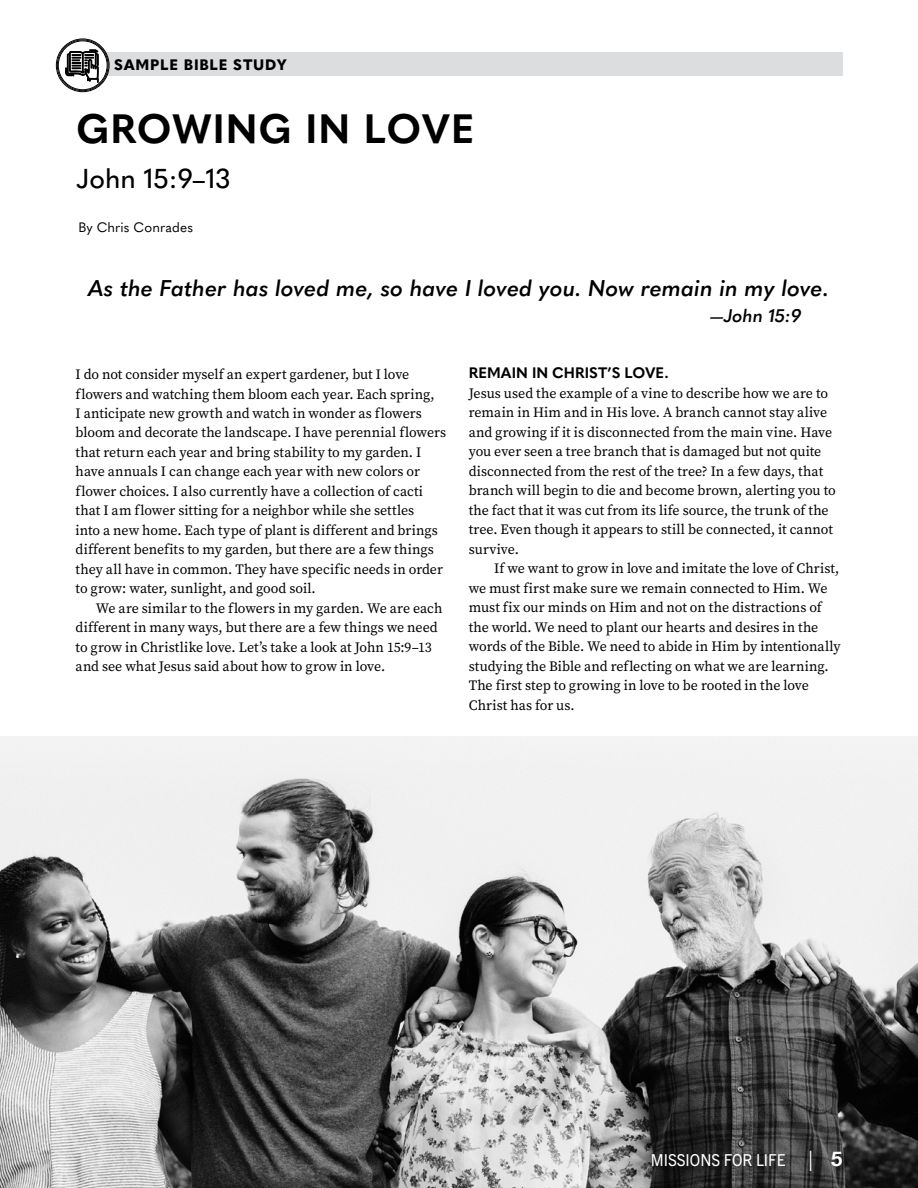
<style>
.page{position:relative;width:918px;height:1188px;background:#fff}
.page>*{position:absolute;margin:0;border:0;box-sizing:border-box;transform-origin:0 0}
.t1{font:700 40.5px "Quasimoda";letter-spacing:.025em;color:#000}
.t2{font:500 27px "Quasimoda";color:#000}
.t3{font:italic 600 22.5px "Quasimoda";color:#000}
.t4{font:italic 600 18px "Quasimoda";color:#000}
.t5{font:16.5px "Trade Gothic Next LT Pro";color:#fff;scale:.93 1}
.t6{font:700 15px "Quasimoda";letter-spacing:.005em;color:#000}
.t7{font:800 15px "Quasimoda";letter-spacing:.05em;color:#000}
.t8{font:14.25px/19.5px "Source Serif Pro";letter-spacing:-.005em;color:#000}
.t9{font:13.5px "Quasimoda";letter-spacing:.005em;color:#000}
.s1{font-family:"Minion Pro";font-size:20.25px}
.s2{font-family:"Helvetica Neue";font-weight:700;font-size:20.25px}
</style>
<div class="page">
<div style="left:76px;top:52px;width:766px;height:24px;background:#dcddde"></div>
<svg style="left:58px;top:41px;width:49px;height:49px"></svg>
<div style="left:56px;top:39px;width:53px;height:53px;border:1px solid #000;border-radius:50%"></div>
<div style="left:57px;top:40px;width:51px;height:51px;border:1px solid #000;border-radius:50%"></div>
<div style="left:58px;top:41px;width:49px;height:49px;border:1px solid #000;border-radius:50%"></div>
<svg style="left:66px;top:50px;width:32px;height:33px"></svg>
<img style="left:0;top:736px;width:918px;height:452px">
<div style="left:653px;top:1151px;width:198px;height:29px;background:#000;opacity:.75"></div>
<p class="t7" style="left:114px;top:53px;width:174px">SAMPLE BIBLE STUDY</p>
<h1 class="t1" style="left:76px;top:98px;width:400px">GROWING IN LOVE</h1>
<h2 class="t2" style="left:76px;top:158px;width:156px">John 15:9–13</h2>
<p class="t9" style="left:78px;top:217px;width:116px">By Chris Conrades</p>
<h3 class="t3" style="left:88px;top:270px;width:743px">As the Father has loved me, so have I loved you. Now remain in my love.</h3>
<p class="t4" style="left:711px;top:301px;width:92px">—John 15:9</p>
<p class="t8" style="left:76px;top:365px;width:372px">I do not consider myself an expert gardener, but I love flowers and watching them bloom each year. Each spring,<br>I anticipate new growth and watch in wonder as flowers bloom and decorate the landscape. I have perennial flowers that return each year and bring stability to my garden. I have annuals I can change each year with new colors or flower choices. I also currently have a collection of cacti that I am flower sitting for a neighbor while she settles<br>into a new home. Each type of plant is different and brings different benefits to my garden, but there are a few things they all have in common. They have specific needs in order to grow: water, sunlight, and good soil.</p>
<p class="t8" style="left:76px;top:598px;width:368px;text-indent:20px">We are similar to the flowers in my garden. We are each different in many ways, but there are a few things we need to grow in Christlike love. Let’s take a look at John 15:9–13 and see what Jesus said about how to grow in love.</p>
<p class="t6" style="left:469px;top:362px;width:202px">REMAIN IN CHRIST’S LOVE.</p>
<p class="t8" style="left:469px;top:383px;width:369px">Jesus used the example of a vine to describe how we are to remain in Him and in His love. A branch cannot stay alive and growing if it is disconnected from the main vine. Have you ever seen a tree branch that is damaged but not quite disconnected from the rest of the tree? In a few days, that branch will begin to die and become brown, alerting you to the fact that it was cut from its life source, the trunk of the tree. Even though it appears to still be connected, it cannot survive.</p>
<p class="t8" style="left:469px;top:559px;width:373px;text-indent:26px">If we want to grow in love and imitate the love of Christ, we must first make sure we remain connected to Him. We must fix our minds on Him and not on the distractions of the world. We need to plant our hearts and desires in the words of the Bible. We need to abide in Him by intentionally studying the Bible and reflecting on what we are learning.<br>The first step to growing in love to be rooted in the love Christ has for us.</p>
<p class="t5" style="left:651px;top:1148px;width:208px">MISSIONS FOR LIFE <span class="s1">|</span> <span class="s2">5</span></p>
</div>
